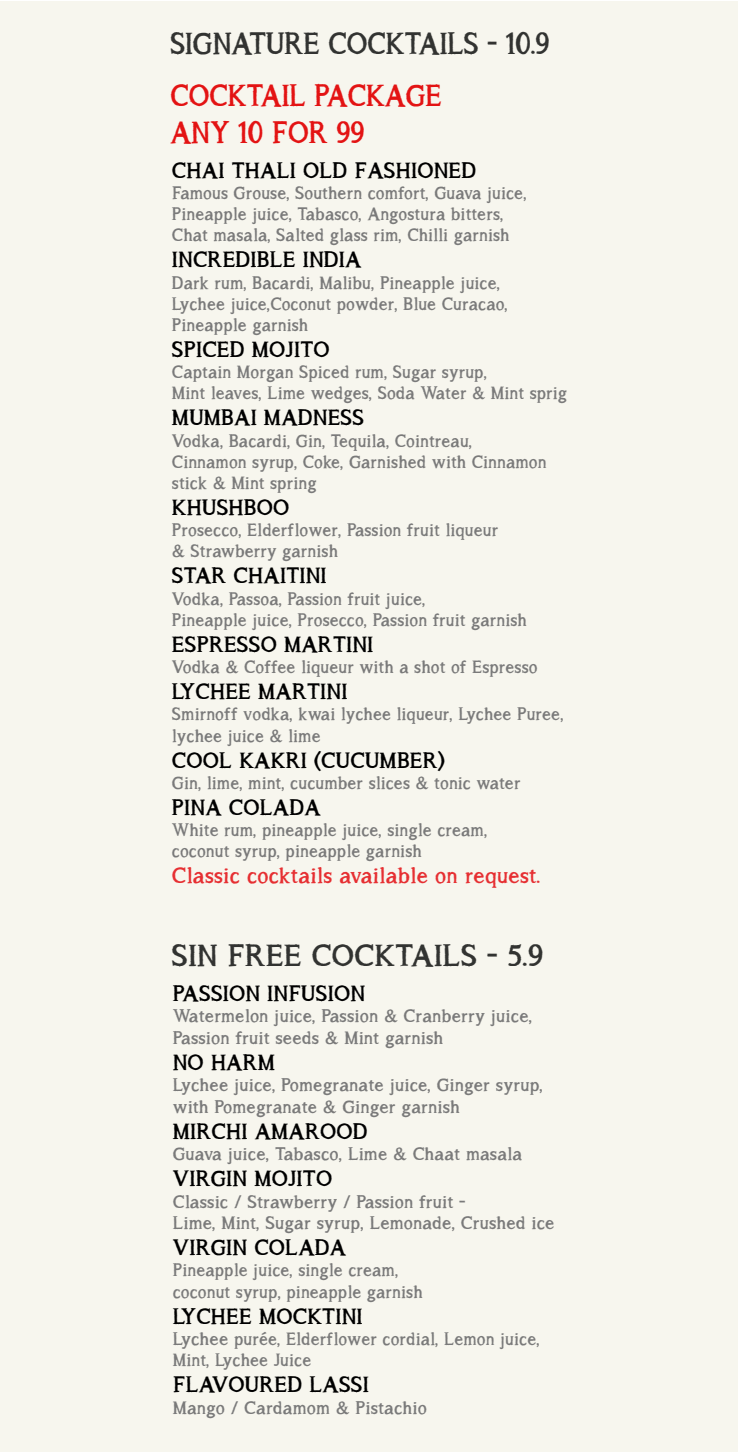
<style>
.page{position:relative;width:738px;height:1452px;background:#fff}
.page>*{position:absolute;margin:0;border:0;box-sizing:border-box;transform-origin:0 0}
.t1{font:30.2px/36.4px "asongforjenniferbold";letter-spacing:.025em;color:#e31313;scale:.94 1}
.t2{font:30.2px "asongforjenniferbold";letter-spacing:.025em;color:#323331;scale:.94 1}
.t3{font:30.2px "asongforjenniferbold";letter-spacing:.025em;color:#323331}
.t4{font:21.8px "asongforjenniferbold";letter-spacing:.04em;color:#000}
.t5{font:21.8px "asongforjenniferbold";letter-spacing:.04em;color:#e62f32}
.t6{font:17.8px/21.4px "asongforjenniferbold";letter-spacing:.04em;color:#7a7a7a}
.t7{font:17.6px/21.2px "asongforjenniferbold";letter-spacing:.04em;color:#7a7a7a}
.s1{font-size:17.8px}
</style>
<div class="page">
<div style="left:0;top:2px;width:737px;height:1450px;background:#f7f6ee"></div>
<h1 class="t2" style="left:170px;top:26px;width:404px">SIGNATURE COCKTAILS - 10.9</h1>
<h1 class="t1" style="left:170px;top:77px;width:289px">COCKTAIL PACKAGE<br>ANY 10 FOR 99</h1>
<p class="t4" style="left:172px;top:157px;width:305px">CHAI THALI OLD FASHIONED</p>
<p class="t7" style="left:172px;top:182px;width:355px">Famous Grouse, Southern comfort, Guava juice,<br>Pineapple juice, Tabasco, Angostura bitters,<br>Chat masala, Salted glass rim, Chilli garnish</p>
<p class="t4" style="left:172px;top:247px;width:190px">INCREDIBLE INDIA</p>
<p class="t7" style="left:172px;top:272px;width:336px">Dark rum, Bacardi, Malibu, Pineapple juice,<br>Lychee juice,Coconut powder, Blue Curacao,<br>Pineapple garnish</p>
<p class="t4" style="left:172px;top:336px;width:158px">SPICED MOJITO</p>
<p class="t7" style="left:172px;top:361px;width:396px">Captain Morgan Spiced rum, Sugar syrup,<br>Mint leaves, Lime wedges, Soda Water &amp; Mint sprig</p>
<p class="t4" style="left:172px;top:405px;width:193px">MUMBAI MADNESS</p>
<p class="t7" style="left:172px;top:430px;width:375px">Vodka, Bacardi, Gin, Tequila, Cointreau,<br>Cinnamon syrup, Coke, Garnished with Cinnamon stick &amp; Mint spring</p>
<p class="t4" style="left:172px;top:494px;width:118px">KHUSHBOO</p>
<p class="t7" style="left:172px;top:519px;width:327px">Prosecco, Elderflower, Passion fruit liqueur &amp; Strawberry garnish</p>
<p class="t4" style="left:172px;top:563px;width:155px">STAR CHAITINI</p>
<p class="t7" style="left:172px;top:588px;width:355px">Vodka, Passoa, Passion fruit juice,<br>Pineapple juice, Prosecco, Passion fruit garnish</p>
<p class="t4" style="left:172px;top:631px;width:202px">ESPRESSO MARTINI</p>
<p class="t7" style="left:172px;top:656px;width:366px">Vodka &amp; Coffee liqueur with a shot of Espresso</p>
<p class="t4" style="left:172px;top:678px;width:176px">LYCHEE MARTINI</p>
<p class="t7" style="left:172px;top:703px;width:392px">Smirnoff vodka, kwai lychee liqueur, Lychee Puree, lychee juice &amp; lime</p>
<p class="t4" style="left:172px;top:747px;width:273px">COOL KAKRI (CUCUMBER)</p>
<p class="t7" style="left:172px;top:772px;width:349px">Gin, lime, mint, cucumber slices &amp; tonic water</p>
<p class="t4" style="left:172px;top:794px;width:150px">PINA COLADA</p>
<p class="t7" style="left:172px;top:819px;width:316px">White rum, pineapple juice, single cream, coconut syrup, pineapple garnish</p>
<p class="t5" style="left:172px;top:863px;width:369px">Classic cocktails available on request.</p>
<h1 class="t3" style="left:172px;top:937px;width:371px">SIN FREE COCKTAILS - 5.9</h1>
<p class="t4" style="left:173px;top:980px;width:193px">PASSION INFUSION</p>
<p class="t6" style="left:173px;top:1005px;width:360px">Watermelon juice, Passion &amp; Cranberry juice,<br>Passion fruit seeds &amp; Mint garnish</p>
<p class="t4" style="left:173px;top:1049px;width:103px">NO HARM</p>
<p class="t6" style="left:173px;top:1074px;width:371px">Lychee juice, Pomegranate juice, Ginger syrup, with Pomegranate &amp; Ginger garnish</p>
<p class="t4" style="left:173px;top:1118px;width:195px">MIRCHI AMAROOD</p>
<p class="t6" style="left:173px;top:1143px;width:350px">Guava juice, Tabasco, Lime &amp; Chaat masala</p>
<p class="t4" style="left:173px;top:1166px;width:160px">VIRGIN MOJITO</p>
<p class="t6" style="left:173px;top:1191px;width:382px">Classic / Strawberry / Passion fruit -<br>Lime, Mint, Sugar syrup, Lemonade, Crushed ice</p>
<p class="t4" style="left:173px;top:1234px;width:174px">VIRGIN COLADA</p>
<p class="t7" style="left:173px;top:1259px;width:250px">Pineapple juice, single cream, coconut syrup, pineapple garnish</p>
<p class="t4" style="left:173px;top:1303px;width:190px">LYCHEE MOCKTINI</p>
<p class="t7" style="left:173px;top:1328px;width:367px"><span class="s1">Lychee</span> purée, Elderflower cordial, Lemon juice,<br>Mint, Lychee Juice</p>
<p class="t4" style="left:173px;top:1371px;width:197px">FLAVOURED LASSI</p>
<p class="t6" style="left:173px;top:1397px;width:255px">Mango / Cardamom &amp; Pistachio</p>
</div>
